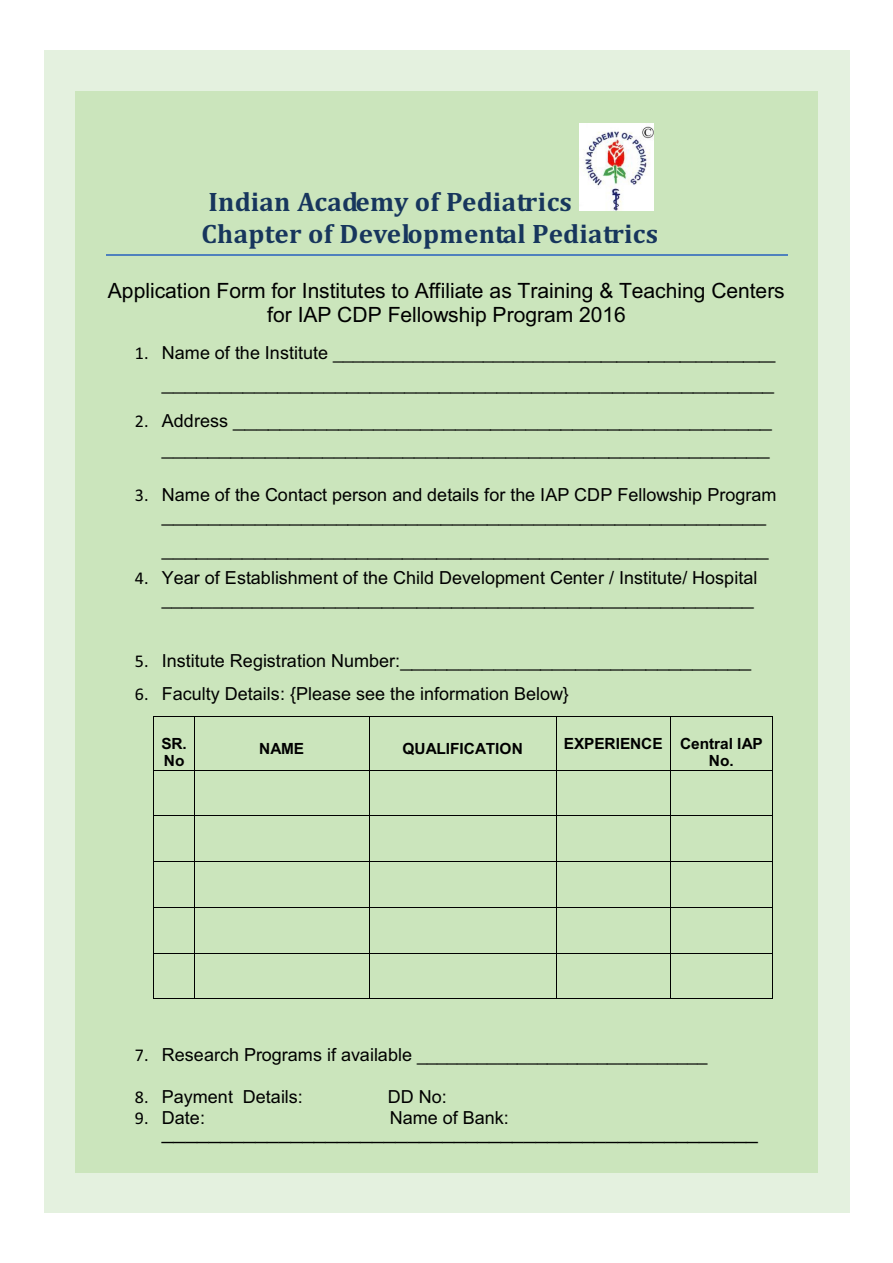
<style>
.page{position:relative;width:893px;height:1263px;background:#fff}
.page>*{position:absolute;margin:0;border:0;box-sizing:border-box;transform-origin:0 0}
.t1{font:700 27px/31.8px "Cambria";letter-spacing:.01em;color:#17365d}
.t2{font:21px/24.2px "Arial";color:#000;text-align:center}
.t3{font:18px/20.5px "Arial";color:#000;text-align:right}
.t4{font:18px "Arial";color:#000;scale:1.14 1}
.t5{font:700 15.45px/17.5px "Arial";color:#000}
.s1{font-family:"Calibri"}
</style>
<div class="page">
<div style="left:43px;top:50px;width:806px;height:1163px;background:#e4f1df"></div>
<div style="left:75px;top:91px;width:743px;height:1081px;background:#cbe5bc"></div>
<img style="left:580px;top:124px;width:73px;height:87px">
<hr style="left:106px;top:254px;width:681px;height:2px;background:#4f81bd">
<hr style="left:154px;top:716px;width:40px;height:1px;background:#000">
<hr style="left:195px;top:716px;width:174px;height:1px;background:#000">
<hr style="left:369px;top:716px;width:187px;height:1px;background:#000">
<hr style="left:556px;top:716px;width:115px;height:1px;background:#000">
<hr style="left:671px;top:716px;width:102px;height:1px;background:#000">
<hr style="left:153px;top:717px;width:1px;height:53px;background:#000">
<hr style="left:194px;top:717px;width:1px;height:53px;background:#000">
<hr style="left:369px;top:717px;width:1px;height:53px;background:#000">
<hr style="left:556px;top:717px;width:1px;height:53px;background:#000">
<hr style="left:671px;top:717px;width:1px;height:53px;background:#000">
<hr style="left:773px;top:717px;width:1px;height:53px;background:#000">
<hr style="left:154px;top:770px;width:40px;height:1px;background:#000">
<hr style="left:195px;top:770px;width:174px;height:1px;background:#000">
<hr style="left:369px;top:770px;width:187px;height:1px;background:#000">
<hr style="left:556px;top:770px;width:115px;height:1px;background:#000">
<hr style="left:671px;top:770px;width:102px;height:1px;background:#000">
<hr style="left:153px;top:771px;width:1px;height:44px;background:#000">
<hr style="left:194px;top:771px;width:1px;height:44px;background:#000">
<hr style="left:369px;top:771px;width:1px;height:44px;background:#000">
<hr style="left:556px;top:771px;width:1px;height:44px;background:#000">
<hr style="left:671px;top:771px;width:1px;height:44px;background:#000">
<hr style="left:773px;top:771px;width:1px;height:44px;background:#000">
<hr style="left:154px;top:815px;width:40px;height:1px;background:#000">
<hr style="left:195px;top:815px;width:174px;height:1px;background:#000">
<hr style="left:369px;top:815px;width:187px;height:1px;background:#000">
<hr style="left:556px;top:815px;width:115px;height:1px;background:#000">
<hr style="left:671px;top:815px;width:102px;height:1px;background:#000">
<hr style="left:153px;top:816px;width:1px;height:45px;background:#000">
<hr style="left:194px;top:816px;width:1px;height:45px;background:#000">
<hr style="left:369px;top:816px;width:1px;height:45px;background:#000">
<hr style="left:556px;top:816px;width:1px;height:45px;background:#000">
<hr style="left:671px;top:816px;width:1px;height:45px;background:#000">
<hr style="left:773px;top:816px;width:1px;height:45px;background:#000">
<hr style="left:154px;top:861px;width:40px;height:1px;background:#000">
<hr style="left:195px;top:861px;width:174px;height:1px;background:#000">
<hr style="left:369px;top:861px;width:187px;height:1px;background:#000">
<hr style="left:556px;top:861px;width:115px;height:1px;background:#000">
<hr style="left:671px;top:861px;width:102px;height:1px;background:#000">
<hr style="left:153px;top:862px;width:1px;height:45px;background:#000">
<hr style="left:194px;top:862px;width:1px;height:45px;background:#000">
<hr style="left:369px;top:862px;width:1px;height:45px;background:#000">
<hr style="left:556px;top:862px;width:1px;height:45px;background:#000">
<hr style="left:671px;top:862px;width:1px;height:45px;background:#000">
<hr style="left:773px;top:862px;width:1px;height:45px;background:#000">
<hr style="left:154px;top:907px;width:40px;height:1px;background:#000">
<hr style="left:195px;top:907px;width:174px;height:1px;background:#000">
<hr style="left:369px;top:907px;width:187px;height:1px;background:#000">
<hr style="left:556px;top:907px;width:115px;height:1px;background:#000">
<hr style="left:671px;top:907px;width:102px;height:1px;background:#000">
<hr style="left:153px;top:908px;width:1px;height:45px;background:#000">
<hr style="left:194px;top:908px;width:1px;height:45px;background:#000">
<hr style="left:369px;top:908px;width:1px;height:45px;background:#000">
<hr style="left:556px;top:908px;width:1px;height:45px;background:#000">
<hr style="left:671px;top:908px;width:1px;height:45px;background:#000">
<hr style="left:773px;top:908px;width:1px;height:45px;background:#000">
<hr style="left:154px;top:953px;width:40px;height:1px;background:#000">
<hr style="left:195px;top:953px;width:174px;height:1px;background:#000">
<hr style="left:369px;top:953px;width:187px;height:1px;background:#000">
<hr style="left:556px;top:953px;width:115px;height:1px;background:#000">
<hr style="left:671px;top:953px;width:102px;height:1px;background:#000">
<hr style="left:153px;top:953px;width:1px;height:45px;background:#000">
<hr style="left:154px;top:998px;width:40px;height:1px;background:#000">
<hr style="left:194px;top:953px;width:1px;height:45px;background:#000">
<hr style="left:195px;top:998px;width:174px;height:1px;background:#000">
<hr style="left:369px;top:953px;width:1px;height:45px;background:#000">
<hr style="left:369px;top:998px;width:187px;height:1px;background:#000">
<hr style="left:556px;top:953px;width:1px;height:45px;background:#000">
<hr style="left:556px;top:998px;width:115px;height:1px;background:#000">
<hr style="left:671px;top:953px;width:1px;height:45px;background:#000">
<hr style="left:671px;top:998px;width:102px;height:1px;background:#000">
<hr style="left:773px;top:953px;width:1px;height:45px;background:#000">
<h1 class="t1" style="left:201px;top:187px;width:458px">Indian Academy of Pediatrics<br>Chapter of Developmental Pediatrics</h1>
<p class="t2" style="left:108px;top:280px;width:678px">Application Form for Institutes to Affiliate as Training &amp; Teaching Centers for IAP CDP Fellowship Program 2016</p>
<p class="t3" style="left:135px;top:339px;width:642px;line-height:30.3px"><span class="s1">1.</span> Name of the Institute ____________________________________ _____________________________________________________</p>
<p class="t3" style="left:135px;top:408px;width:638px;line-height:28.3px"><span class="s1">2.</span> Address ______________________________________________ _____________________________________________________</p>
<p class="t3" style="left:162px;top:486px;width:616px;text-align:left;text-indent:-27px"><span class="s1">3.</span> Name of the Contact person and details for the IAP CDP Fellowship Program ____________________________________________________</p>
<p class="t4" style="left:162px;top:543px;width:533px">_____________________________________________________</p>
<p class="t3" style="left:135px;top:569px;width:624px"><span class="s1">4.</span> Year of Establishment of the Child Development Center / Institute/ Hospital _____________________________________________________</p>
<p class="t3" style="left:135px;top:652px;width:618px"><span class="s1">5.</span> Institute Registration Number:______________________________</p>
<p class="t3" style="left:135px;top:685px;width:436px"><span class="s1">6.</span> Faculty Details: {Please see the information Below}</p>
<p class="t5" style="left:161px;top:736px;width:27px">SR.<br>No</p>
<p class="t5" style="left:259px;top:741px;width:47px">NAME</p>
<p class="t5" style="left:402px;top:741px;width:122px">QUALIFICATION</p>
<p class="t5" style="left:709px;top:736px;width:55px;text-indent:-145px">EXPERIENCE Central IAP<br>No.</p>
<p class="t3" style="left:135px;top:1046px;width:574px"><span class="s1">7.</span> Research Programs if available _____________________________</p>
<p class="t3" style="left:135px;top:1088px;width:169px"><span class="s1">8.</span> Payment Details:</p>
<p class="t3" style="left:388px;top:1088px;width:61px">DD No:</p>
<p class="t3" style="left:135px;top:1109px;width:72px"><span class="s1">9.</span> Date:</p>
<p class="t3" style="left:390px;top:1109px;width:121px">Name of Bank:</p>
<p class="t2" style="left:162px;top:1121px;width:597px">___________________________________________________</p>
</div>
